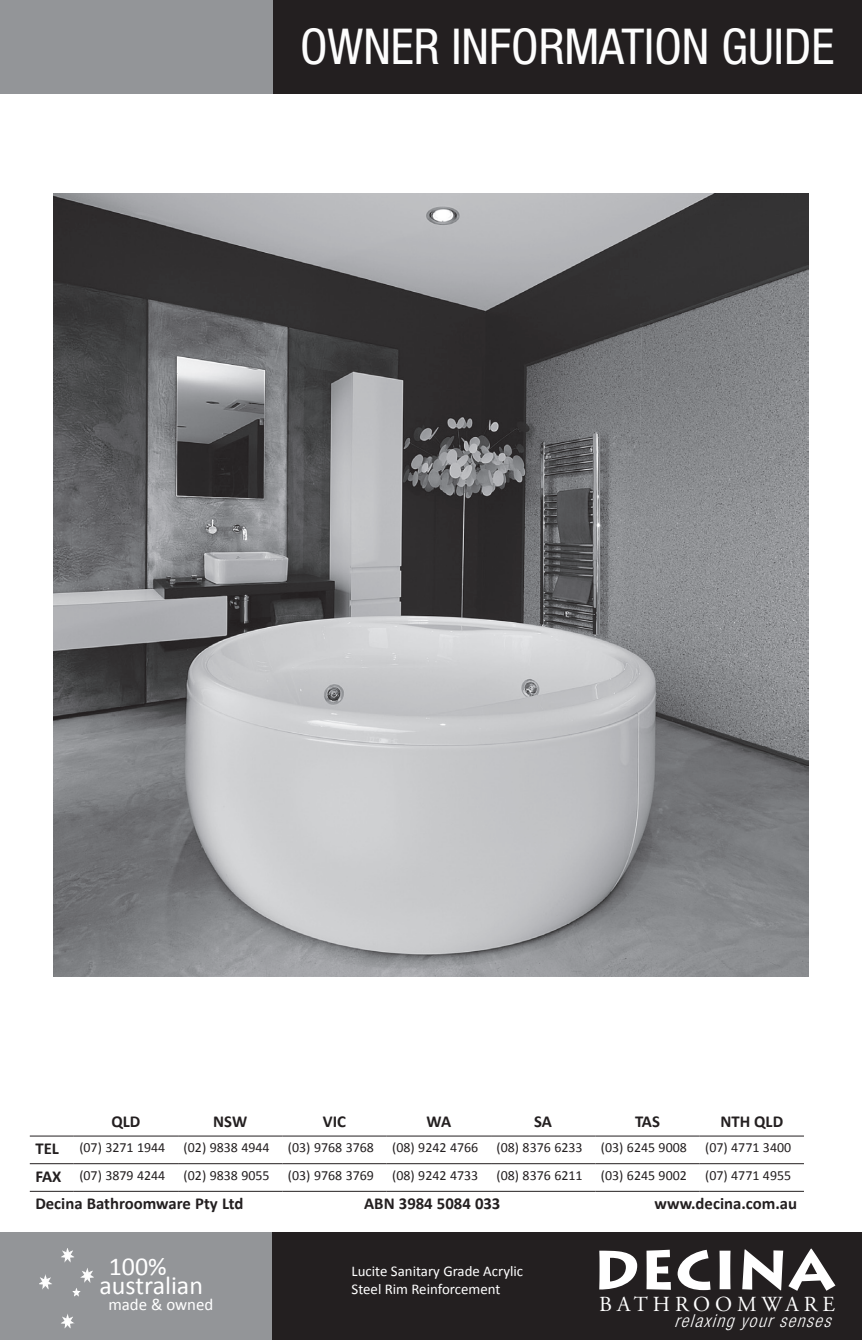
<style>
.page{position:relative;width:862px;height:1340px;background:#fff}
.page>*{position:absolute;margin:0;border:0;box-sizing:border-box;transform-origin:0 0}
.t1{font:700 64.35px "Lithos Pro";color:#fff}
.t2{font:condensed 49.5px "Helvetica Neue";color:#fdfdfd}
.t3{font:25.88px "Calibri";color:#fff}
.t4{font:21.38px "Adobe Garamond Pro";letter-spacing:.23em;color:#fff}
.t5{font:italic 300 condensed 17.78px "Helvetica Neue";color:#fff}
.t6{font:16.88px "Calibri";color:#fff}
.t7{font:700 16.65px "Calibri";color:#231f20}
.t8{font:14.85px/17.8px "Calibri";color:#fff}
.t9{font:13.95px "Calibri";color:#231f20}
.s1{font-weight:700;font-size:16.65px}
</style>
<div class="page">
<div style="left:0;top:1232px;width:272px;height:107px;background:#939598"></div>
<div style="left:272px;top:1232px;width:589px;height:107px;background:#231f20"></div>
<img style="left:61px;top:1248px;width:33px;height:34px">
<hr style="left:30px;top:1163px;width:44px;height:1px;background:#231f20">
<hr style="left:74px;top:1163px;width:104px;height:1px;background:#231f20">
<hr style="left:178px;top:1163px;width:104px;height:1px;background:#231f20">
<hr style="left:282px;top:1163px;width:104px;height:1px;background:#231f20">
<hr style="left:386px;top:1163px;width:104px;height:1px;background:#231f20">
<hr style="left:490px;top:1163px;width:105px;height:1px;background:#231f20">
<hr style="left:595px;top:1163px;width:104px;height:1px;background:#231f20">
<hr style="left:699px;top:1163px;width:104px;height:1px;background:#231f20">
<hr style="left:30px;top:1190px;width:44px;height:1px;background:#231f20">
<hr style="left:74px;top:1190px;width:104px;height:1px;background:#231f20">
<hr style="left:178px;top:1190px;width:104px;height:1px;background:#231f20">
<hr style="left:282px;top:1190px;width:104px;height:1px;background:#231f20">
<hr style="left:386px;top:1190px;width:104px;height:1px;background:#231f20">
<hr style="left:490px;top:1190px;width:105px;height:1px;background:#231f20">
<hr style="left:595px;top:1190px;width:104px;height:1px;background:#231f20">
<hr style="left:699px;top:1190px;width:104px;height:1px;background:#231f20">
<hr style="left:30px;top:1135px;width:44px;height:1px;background:#231f20">
<hr style="left:74px;top:1135px;width:104px;height:1px;background:#231f20">
<hr style="left:178px;top:1135px;width:104px;height:1px;background:#231f20">
<hr style="left:282px;top:1135px;width:104px;height:1px;background:#231f20">
<hr style="left:386px;top:1135px;width:104px;height:1px;background:#231f20">
<hr style="left:490px;top:1135px;width:105px;height:1px;background:#231f20">
<hr style="left:595px;top:1135px;width:104px;height:1px;background:#231f20">
<hr style="left:699px;top:1135px;width:104px;height:1px;background:#231f20">
<div style="left:272px;top:0;width:589px;height:93px;background:#231f20"></div>
<div style="left:0;top:0;width:272px;height:93px;background:#939598"></div>
<img style="left:53px;top:193px;width:755px;height:783px">
<h2 class="t2" style="left:300px;top:18px;width:535px">OWNER INFORMATION GUIDE</h2>
<p class="t7" style="left:111px;top:1110px;width:31px">QLD</p>
<p class="t7" style="left:213px;top:1110px;width:35px">NSW</p>
<p class="t7" style="left:323px;top:1110px;width:25px">VIC</p>
<p class="t7" style="left:426px;top:1110px;width:26px">WA</p>
<p class="t7" style="left:534px;top:1110px;width:19px">SA</p>
<p class="t7" style="left:634px;top:1110px;width:26px">TAS</p>
<p class="t7" style="left:720px;top:1110px;width:64px">NTH QLD</p>
<p class="t9" style="left:35px;top:1138px;width:131px"><span class="s1">TEL</span> (07) 3271 1944</p>
<p class="t9" style="left:183px;top:1138px;width:87px">(02) 9838 4944</p>
<p class="t9" style="left:288px;top:1138px;width:87px">(03) 9768 3768</p>
<p class="t9" style="left:392px;top:1138px;width:87px">(08) 9242 4766</p>
<p class="t9" style="left:496px;top:1138px;width:87px">(08) 8376 6233</p>
<p class="t9" style="left:600px;top:1138px;width:87px">(03) 6245 9008</p>
<p class="t9" style="left:704px;top:1138px;width:87px">(07) 4771 3400</p>
<p class="t9" style="left:35px;top:1166px;width:131px"><span class="s1">FAX</span> (07) 3879 4244</p>
<p class="t9" style="left:183px;top:1166px;width:87px">(02) 9838 9055</p>
<p class="t9" style="left:288px;top:1166px;width:87px">(03) 9768 3769</p>
<p class="t9" style="left:392px;top:1166px;width:87px">(08) 9242 4733</p>
<p class="t9" style="left:496px;top:1166px;width:87px">(08) 8376 6211</p>
<p class="t9" style="left:600px;top:1166px;width:87px">(03) 6245 9002</p>
<p class="t9" style="left:704px;top:1166px;width:87px">(07) 4771 4955</p>
<p class="t7" style="left:35px;top:1193px;width:209px">Decina Bathroomware Pty Ltd</p>
<p class="t7" style="left:364px;top:1193px;width:138px">ABN 3984 5084 033</p>
<p class="t7" style="left:654px;top:1193px;width:144px">www.decina.com.au</p>
<h3 class="t3" style="left:109px;top:1249px;width:59px">100%</h3>
<p class="t6" style="left:108px;top:1294px;width:106px">made &amp; owned</p>
<h3 class="t3" style="left:99px;top:1269px;width:105px">australian</h3>
<p class="t8" style="left:351px;top:1261px;width:173px">Lucite Sanitary Grade Acrylic<br>Steel Rim Reinforcement</p>
<h1 class="t1" style="left:592px;top:1228px;width:245px">DECINA</h1>
<h3 class="t4" style="left:598px;top:1291px;width:237px">BATHROOMWARE</h3>
<p class="t5" style="left:673px;top:1310px;width:164px">relaxing yoursenses</p>
</div>
